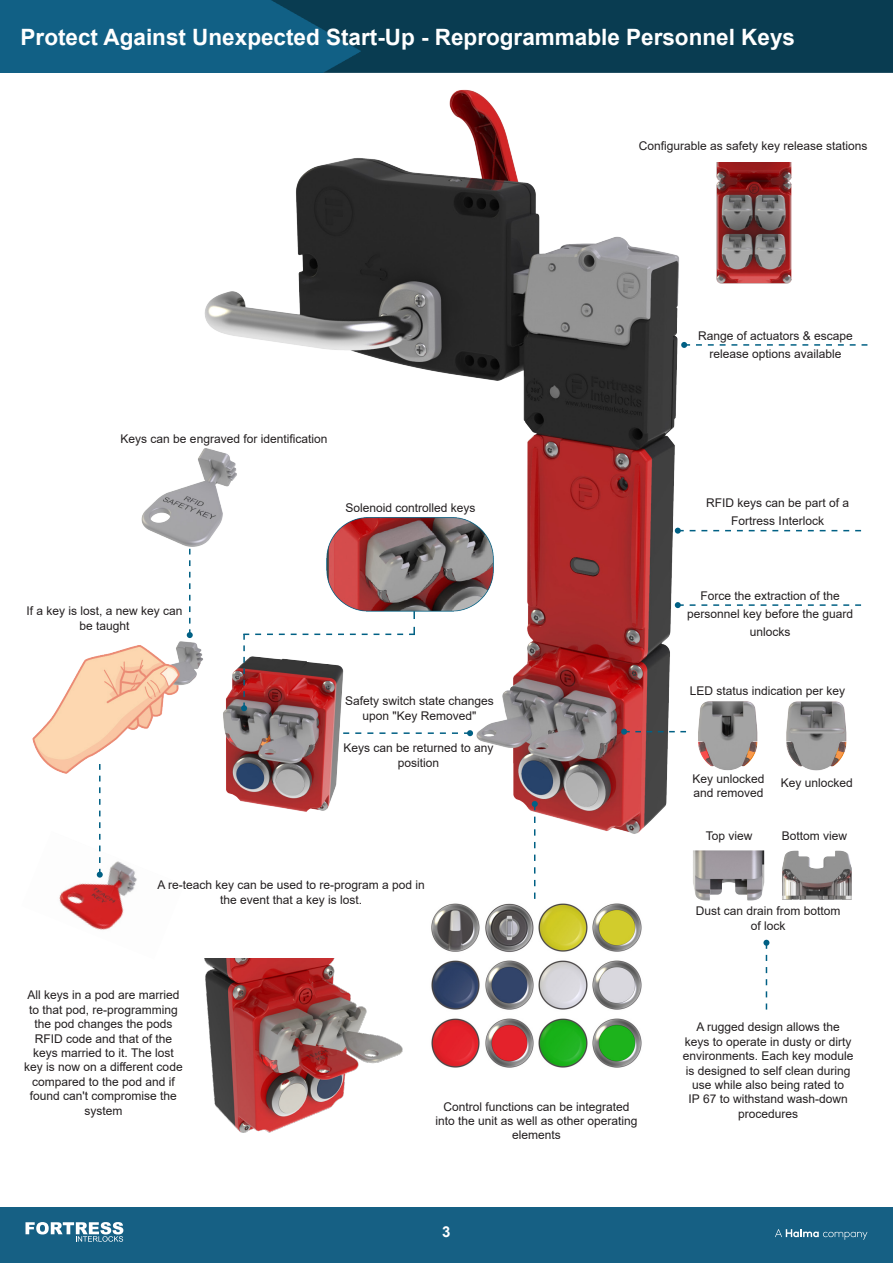
<style>
.page{position:relative;width:893px;height:1263px;background:#fff}
.page>*{position:absolute;margin:0;border:0;box-sizing:border-box;transform-origin:0 0}
.t1{font:700 22.5px "Arial";color:#fff}
.t2{font:700 15px "Arial";color:#fff}
.t3{font:12px/14.4px "Arial";color:#231f20;text-align:center}
</style>
<div class="page">
<img style="left:32px;top:455px;width:168px;height:319px">
<img style="left:1px;top:0;width:892px;height:73px">
<div style="left:0;top:1208px;width:893px;height:55px;background:#166084"></div>
<svg style="left:775px;top:1229px;width:92px;height:11px"></svg>
<svg style="left:26px;top:1222px;width:97px;height:20px"></svg>
<img style="left:0;top:0;width:1px;height:73px">
<img style="left:200px;top:63px;width:486px;height:771px">
<img style="left:204px;top:958px;width:199px;height:175px">
<img style="left:716px;top:162px;width:76px;height:122px">
<svg style="left:532px;top:801px;width:6px;height:98px"></svg>
<svg style="left:681px;top:342px;width:186px;height:6px"></svg>
<svg style="left:675px;top:528px;width:186px;height:6px"></svg>
<svg style="left:675px;top:602px;width:186px;height:6px"></svg>
<svg style="left:343px;top:730px;width:130px;height:6px"></svg>
<svg style="left:621px;top:729px;width:65px;height:6px"></svg>
<img style="left:431px;top:960px;width:157px;height:50px">
<img style="left:592px;top:960px;width:50px;height:50px">
<img style="left:431px;top:1018px;width:157px;height:50px">
<img style="left:592px;top:1018px;width:50px;height:50px">
<img style="left:431px;top:903px;width:157px;height:49px">
<img style="left:592px;top:903px;width:50px;height:49px">
<svg style="left:763px;top:940px;width:6px;height:69px"></svg>
<img style="left:59px;top:861px;width:78px;height:69px">
<svg style="left:97px;top:764px;width:6px;height:114px"></svg>
<svg style="left:187px;top:549px;width:6px;height:89px"></svg>
<img style="left:698px;top:701px;width:60px;height:70px">
<img style="left:693px;top:850px;width:159px;height:51px">
<img style="left:786px;top:701px;width:61px;height:69px">
<svg style="left:241px;top:611px;width:174px;height:100px"></svg>
<div style="left:1px;top:86px;width:277px;height:43px;background:#fff"></div>
<p class="t1" style="left:21px;top:21px;width:776px">Protect Against Unexpected Start-Up - Reprogrammable Personnel Keys</p>
<p class="t3" style="left:639px;top:139px;width:230px">Configurable as safety key release stations</p>
<p class="t3" style="left:121px;top:431px;width:208px">Keys can be engraved for identification</p>
<p class="t3" style="left:345px;top:501px;width:132px">Solenoid controlled keys</p>
<p class="t3" style="left:27px;top:604px;width:158px">If a key is lost, a new key can be taught</p>
<p class="t3" style="left:345px;top:694px;width:150px">Safety switch state changes upon "Key Removed"</p>
<p class="t3" style="left:343px;top:741px;width:152px">Keys can be returned to any position</p>
<p class="t3" style="left:157px;top:878px;width:269px">A re-teach key can be used to re-program a pod in the event that a key is lost.</p>
<p class="t3" style="left:24px;top:988px;width:160px">All keys in a pod are married to that pod, re-programming the pod changes the pods<br>RFID code and that of the keys married to it. The lost key is now on a different code compared to the pod and if found can't compromise the system</p>
<p class="t3" style="left:435px;top:1099px;width:204px">Control functions can be integrated into the unit as well as other operating elements</p>
<p class="t2" style="left:442px;top:1221px;width:10px">3</p>
<p class="t3" style="left:698px;top:327px;width:156px;line-height:18px">Range of actuators &amp; escape release options available</p>
<p class="t3" style="left:706px;top:494px;width:144px;line-height:18px">RFID keys can be part of a<br>Fortress Interlock</p>
<p class="t3" style="left:687px;top:587px;width:168px;line-height:18px">Force the extraction of the personnel key before the guard unlocks</p>
<p class="t3" style="left:690px;top:684px;width:157px">LED status indication per key</p>
<p class="t3" style="left:692px;top:771px;width:74px;text-align:left">Key unlocked and removed</p>
<p class="t3" style="left:781px;top:775px;width:74px">Key unlocked</p>
<p class="t3" style="left:706px;top:828px;width:48px">Top view</p>
<p class="t3" style="left:782px;top:828px;width:67px">Bottom view</p>
<p class="t3" style="left:696px;top:904px;width:146px">Dust can drain from bottom</p>
<p class="t3" style="left:751px;top:918px;width:36px">of lock</p>
<p class="t3" style="left:683px;top:1020px;width:172px">A rugged design allows the keys to operate in dusty or dirty environments. Each key module is designed to self clean during use while also being rated to<br>IP 67 to withstand wash-down procedures</p>
</div>
